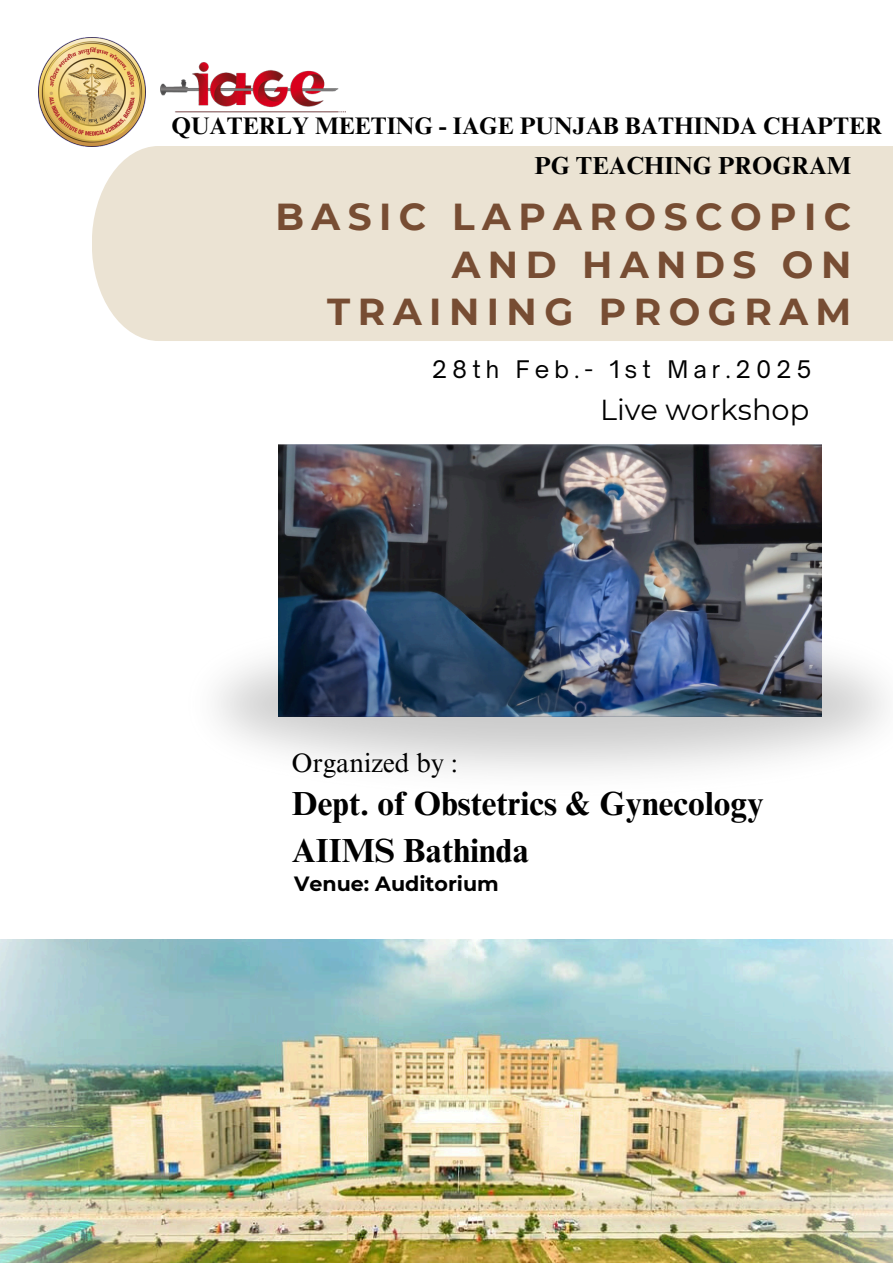
<style>
.page{position:relative;width:893px;height:1263px;background:#fff}
.page>*{position:absolute;margin:0;border:0;box-sizing:border-box;transform-origin:0 0}
.t1{font:700 37.5px/47.2px "Montserrat";letter-spacing:.2em;color:#774d33;text-align:right}
.t2{font:700 33.45px/46.7px "Times NRMT Pro";color:#000}
.t3{font:28.88px "Montserrat";color:#000}
.t4{font:26.7px "Times NRMT Pro";color:#000}
.t5{font:700 24.6px "Times NRMT Pro";color:#000}
.t6{font:700 23.92px "Times NRMT Pro";color:#000}
.t7{font:23.17px "Open Sauce One";letter-spacing:.22em;color:#000}
.t8{font:700 20.62px "Montserrat";color:#000}
</style>
<div class="page">
<img style="left:38px;top:38px;width:108px;height:108px">
<img style="left:161px;top:63px;width:184px;height:50px">
<img style="left:279px;top:444px;width:542px;height:166px">
<img style="left:217px;top:610px;width:668px;height:162px">
<div style="left:92px;top:146px;width:801px;height:195px;background:#ebe3d3"></div>
<img style="left:0;top:939px;width:893px;height:324px">
<h4 class="t6" style="left:171px;top:117px;width:712px">QUATERLY MEETING - IAGE PUNJAB BATHINDA CHAPTER</h4>
<h3 class="t5" style="left:534px;top:156px;width:318px">PG TEACHING PROGRAM</h3>
<p class="t1" style="left:275px;top:193px;width:577px">BASIC LAPAROSCOPIC<br>AND HANDS ON<br>TRAINING PROGRAM</p>
<p class="t7" style="left:432px;top:355px;width:381px">28th Feb.- 1st Mar.2025</p>
<h1 class="t3" style="left:600px;top:392px;width:210px">Live workshop</h1>
<h4 class="t4" style="left:292px;top:752px;width:168px">Organized by :</h4>
<h4 class="t2" style="left:292px;top:785px;width:473px">Dept. of Obstetrics &amp; Gynecology<br>AIIMS Bathinda</h4>
<h5 class="t8" style="left:294px;top:870px;width:206px">Venue: Auditorium</h5>
</div>
